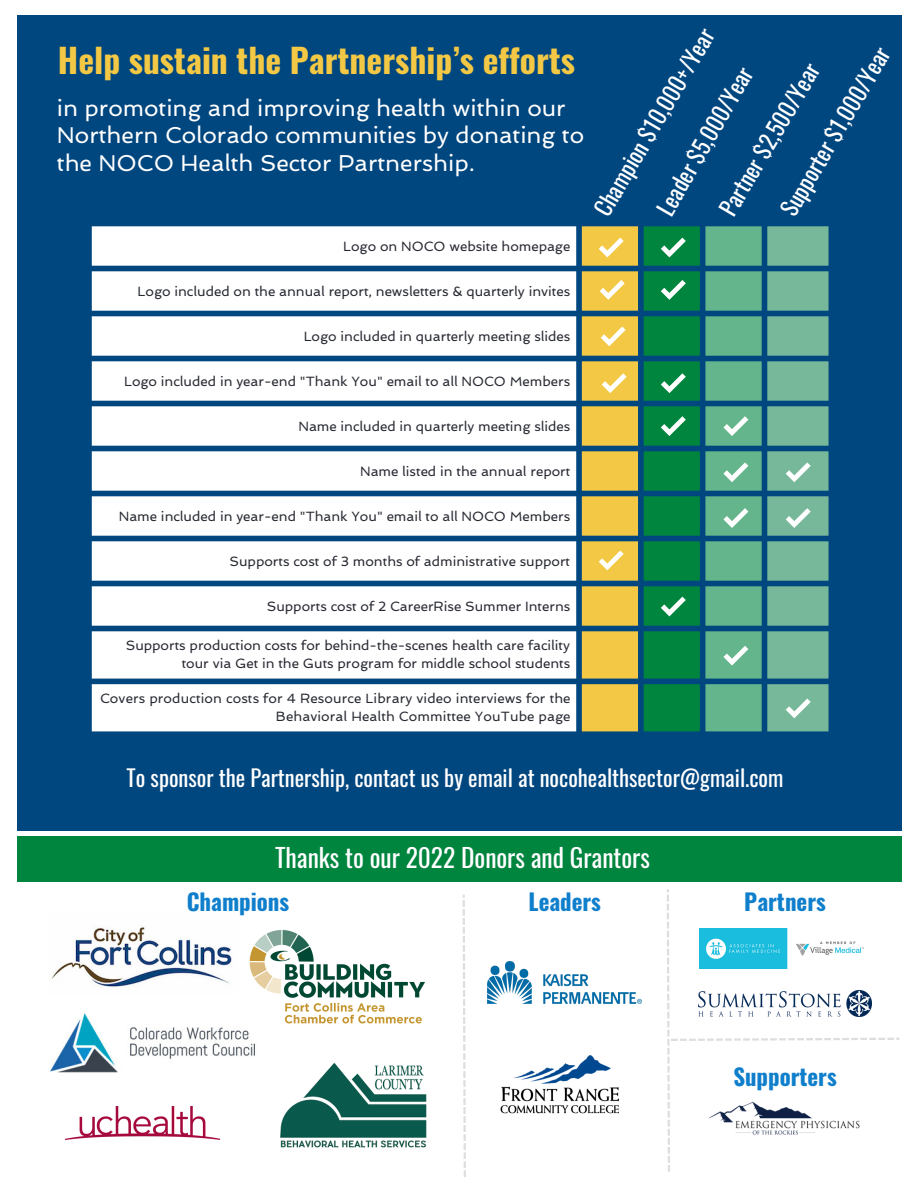
<style>
.page{position:relative;width:918px;height:1188px;background:#fff}
.page>*{position:absolute;margin:0;border:0;box-sizing:border-box;transform-origin:0 0}
.t1{font:700 33.6px "Oswald";color:#f3c844}
.t2{font:25.5px "Oswald";color:#fff}
.t3{font:22.95px/27.8px "Spinnaker";color:#fff}
.t4{font:700 22.8px "Oswald";color:#0f7fcc}
.t5{font:22.5px "Oswald";color:#fff}
.t6{font:13.5px/18px "Spinnaker";color:#272932;text-align:right}
</style>
<div class="page">
<div style="left:17px;top:15px;width:884px;height:816px;background:#00467f"></div>
<svg style="left:92px;top:226px;width:484px;height:505px;background:#e2eaf0"></svg>
<svg style="left:582px;top:226px;width:56px;height:505px;background:#d8ba4f"></svg>
<svg style="left:644px;top:226px;width:185px;height:505px;background:#42987c"></svg>
<img style="left:249px;top:930px;width:176px;height:94px">
<img style="left:280px;top:1062px;width:147px;height:86px">
<img style="left:50px;top:1008px;width:215px;height:65px">
<img style="left:65px;top:1106px;width:155px;height:34px">
<img style="left:51px;top:927px;width:181px;height:60px">
<img style="left:488px;top:962px;width:154px;height:42px">
<img style="left:501px;top:1055px;width:118px;height:59px">
<div style="left:17px;top:836px;width:884px;height:46px;background:#00853e"></div>
<svg style="left:667px;top:889px;width:232px;height:283px"></svg>
<svg style="left:463px;top:895px;width:3px;height:282px"></svg>
<p class="t1" style="left:58px;top:34px;width:519px">Help sustain the Partnership’s efforts</p>
<p class="t3" style="left:57px;top:94px;width:529px">in promoting and improving health within our<br>Northern Colorado communities by donating to the NOCO Health Sector Partnership.</p>
<p class="t6" style="left:343px;top:237px;width:229px">Logo on NOCO website homepage</p>
<p class="t6" style="left:138px;top:282px;width:434px">Logo included on the annual report, newsletters &amp; quarterly invites</p>
<p class="t6" style="left:304px;top:327px;width:268px">Logo included in quarterly meeting slides</p>
<p class="t6" style="left:124px;top:372px;width:448px">Logo included in year-end "Thank You" email to all NOCO Members</p>
<p class="t6" style="left:298px;top:417px;width:273px">Name included in quarterly meeting slides</p>
<p class="t6" style="left:360px;top:462px;width:212px">Name listed in the annual report</p>
<p class="t6" style="left:119px;top:507px;width:453px">Name included in year-end "Thank You" email to all NOCO Members</p>
<p class="t6" style="left:230px;top:552px;width:342px">Supports cost of 3 months of administrative support</p>
<p class="t6" style="left:267px;top:597px;width:305px">Supports cost of 2 CareerRise Summer Interns</p>
<p class="t6" style="left:126px;top:637px;width:446px">Supports production costs for behind-the-scenes health care facility tour via Get in the Guts program for middle school students</p>
<p class="t6" style="left:100px;top:690px;width:472px">Covers production costs for 4 Resource Library video interviews for the<br>Behavioral Health Committee YouTube page</p>
<p class="t5" style="left:586px;top:205px;width:214px;rotate:-60deg">Champion $10,000+/Year</p>
<p class="t5" style="left:772px;top:205px;width:193px;rotate:-60deg">Supporter $1,000/Year</p>
<p class="t5" style="left:711px;top:205px;width:174px;rotate:-60deg">Partner $2,500/Year</p>
<p class="t5" style="left:648px;top:204px;width:168px;rotate:-60deg">Leader $5,000/Year</p>
<p class="t5" style="left:127px;top:760px;width:658px">To sponsor the Partnership, contact us by email at nocohealthsector@gmail.com</p>
<p class="t2" style="left:275px;top:838px;width:376px">Thanks to our 2022 Donors and Grantors</p>
<p class="t4" style="left:187px;top:884px;width:104px">Champions</p>
<p class="t4" style="left:529px;top:884px;width:74px">Leaders</p>
<p class="t4" style="left:744px;top:884px;width:83px">Partners</p>
<p class="t4" style="left:733px;top:1059px;width:105px">Supporters</p>
</div>
